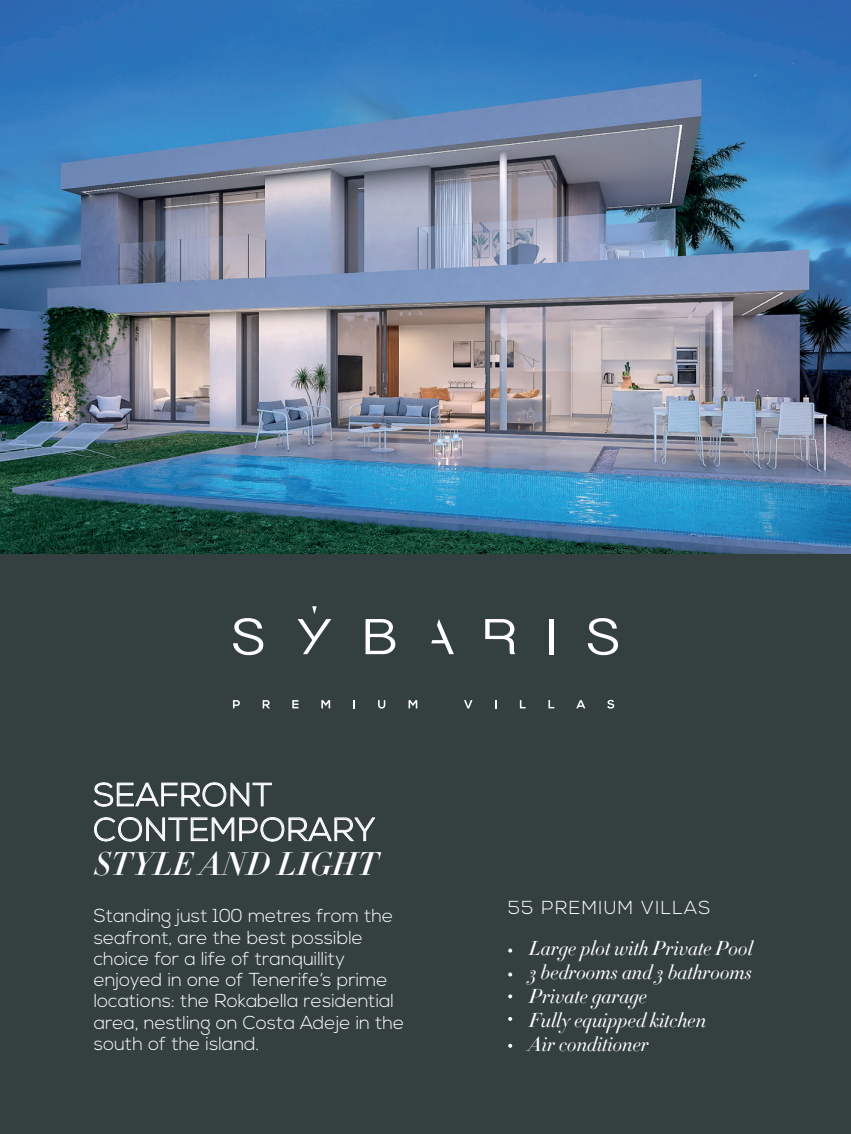
<style>
.page{position:relative;width:851px;height:1134px;background:#fff}
.page>*{position:absolute;margin:0;border:0;box-sizing:border-box;transform-origin:0 0}
.t1{font:300 32.5px/34.8px "Nexa";letter-spacing:.03em;color:#fff}
.t2{font:italic 500 32.5px "Didot HTF 16";letter-spacing:.01em;color:#fff}
.t3{font:italic 300 20px/24px "Didot HTF 24";color:#fff}
.t4{font:300 18.75px/21.2px "Nexa";color:#fff}
.t5{font:300 18.75px "Nexa";letter-spacing:.075em;color:#fff}
</style>
<div class="page">
<div style="left:0;top:0;width:850px;height:1134px;background:#34403f"></div>
<svg style="left:233px;top:618px;width:30px;height:37px"></svg>
<svg style="left:365px;top:619px;width:30px;height:35px"></svg>
<hr style="left:549px;top:619px;width:4px;height:35px;background:#fff">
<svg style="left:587px;top:618px;width:31px;height:37px"></svg>
<svg style="left:431px;top:619px;width:23px;height:35px"></svg>
<svg style="left:485px;top:619px;width:30px;height:35px"></svg>
<svg style="left:297px;top:606px;width:34px;height:48px"></svg>
<svg style="left:233px;top:700px;width:7px;height:8px"></svg>
<svg style="left:262px;top:700px;width:8px;height:8px"></svg>
<svg style="left:292px;top:700px;width:6px;height:8px"></svg>
<svg style="left:321px;top:700px;width:9px;height:8px"></svg>
<svg style="left:353px;top:700px;width:2px;height:8px"></svg>
<svg style="left:378px;top:700px;width:7px;height:8px"></svg>
<svg style="left:408px;top:700px;width:9px;height:8px"></svg>
<svg style="left:464px;top:700px;width:8px;height:8px"></svg>
<svg style="left:520px;top:700px;width:5px;height:8px"></svg>
<svg style="left:548px;top:700px;width:6px;height:8px"></svg>
<svg style="left:576px;top:700px;width:9px;height:8px"></svg>
<svg style="left:607px;top:700px;width:7px;height:9px"></svg>
<img style="left:0;top:0;width:850px;height:553px">
<svg style="left:93px;top:782px;width:179px;height:25px"></svg>
<svg style="left:94px;top:817px;width:281px;height:25px"></svg>
<svg style="left:508px;top:949px;width:4px;height:3px"></svg>
<svg style="left:508px;top:972px;width:4px;height:4px"></svg>
<svg style="left:508px;top:994px;width:4px;height:4px"></svg>
<svg style="left:508px;top:1017px;width:4px;height:4px"></svg>
<svg style="left:508px;top:1044px;width:4px;height:4px"></svg>
<h1 class="t1" style="left:94px;top:779px;width:283px">SEAFRONT<br>CONTEMPORARY</h1>
<h1 class="t2" style="left:94px;top:844px;width:286px">STYLE AND LIGHT</h1>
<p class="t4" style="left:94px;top:906px;width:312px">Standing just 100 metres from the seafront, are the best possible choice for a life of tranquillity enjoyed in one of Tenerife’s prime locations: the Rokabella residential area, nestling on Costa Adeje in the south of the island.</p>
<p class="t5" style="left:508px;top:896px;width:204px">55 PREMIUM VILLAS</p>
<p class="t3" style="left:529px;top:936px;width:225px">Large plot with Private Pool<br>3 bedrooms and 3 bathrooms<br>Private garage<br>Fully equipped kitchen<br>Air conditioner</p>
</div>
